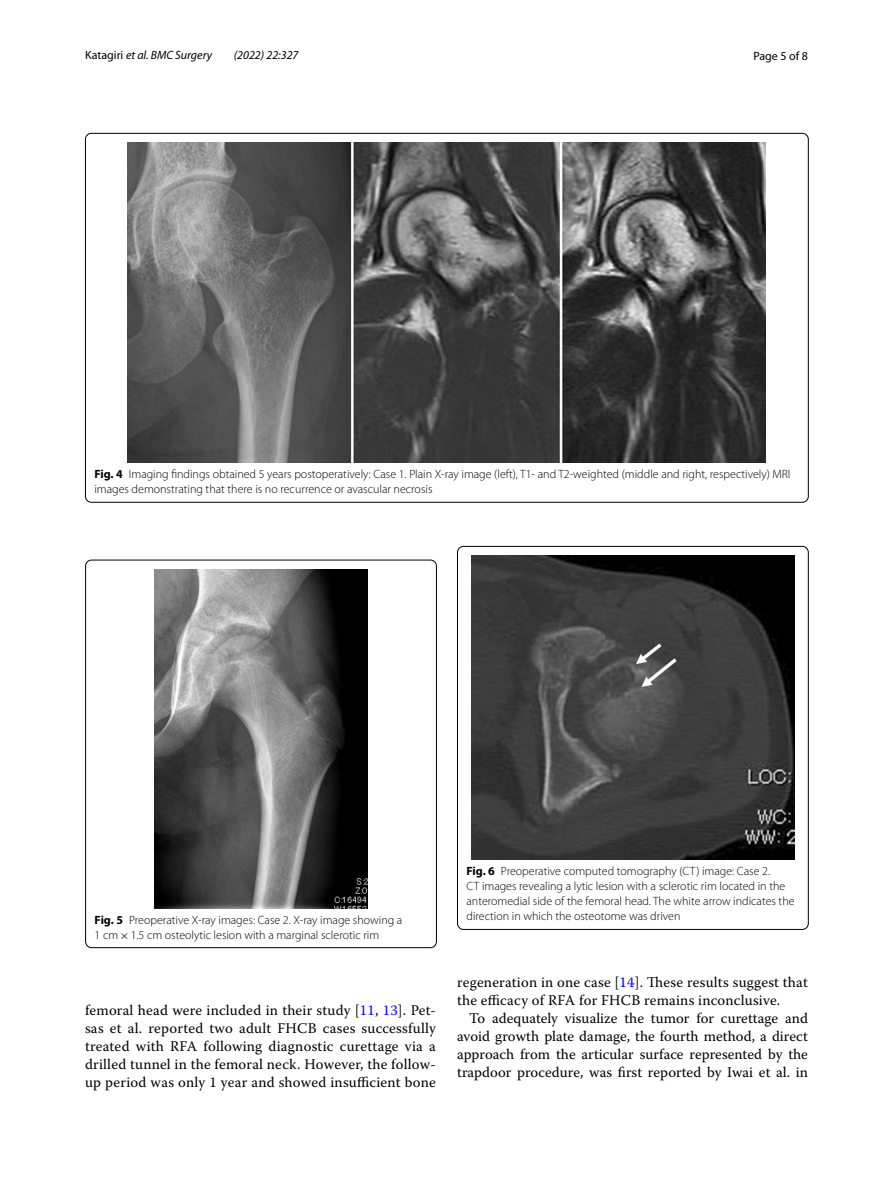
<style>
.page{position:relative;width:893px;height:1187px;background:#fff}
.page>*{position:absolute;margin:0;border:0;box-sizing:border-box;transform-origin:0 0}
.t1{font:14.7px/18px "Warnock Pro";letter-spacing:.015em;color:#000;text-align:justify}
.t2{font:300 12px/15px "Myriad Pro";color:#000}
.t3{font:italic 12px "Myriad Pro";color:#000}
.t4{font:12px "Myriad Pro";color:#000}
.s1{font-style:normal}
.s2{font-weight:700}
.s3{font-family:"MTSY";font-weight:400}
.s4{color:#00f}
</style>
<div class="page">
<img style="left:128px;top:142px;width:638px;height:320px">
<img style="left:155px;top:569px;width:212px;height:339px">
<div style="left:85px;top:560px;width:352px;height:387px;border:1px solid #000;border-radius:6px"></div>
<img style="left:471px;top:555px;width:323px;height:304px">
<div style="left:457px;top:546px;width:351px;height:383px;border:1px solid #000;border-radius:6px"></div>
<p class="t3" style="left:85px;top:48px;width:128px"><span class="s1">Katagiri</span> et al. BMC Surgery</p>
<p class="t3" style="left:234px;top:48px;width:66px">(2022) 22:327</p>
<p class="t4" style="left:753px;top:48px;width:56px">Page 5 of 8</p>
<p class="t2" style="left:94px;top:466px;width:697px"><span class="s2">Fig. 4</span> Imaging findings obtained 5 years postoperatively: Case 1. Plain X-ray image (left), T1- and T2-weighted (middle and right, respectively) MRI images demonstrating that there is no recurrence or avascular necrosis</p>
<p class="t2" style="left:95px;top:912px;width:309px"><span class="s2">Fig. 5</span> Preoperative X-ray images: Case 2. X-ray image showing a<br>1 cm<span class="s3">×</span>1.5 cm osteolytic lesion with a marginal sclerotic rim</p>
<p class="t1" style="left:85px;top:1000px;width:352px">femoral head were included in their study [<span class="s4">11</span>, <span class="s4">13</span>]. Pet&shy;sas et al. reported two adult FHCB cases successfully treated with RFA following diagnostic curettage via a drilled tunnel in the femoral neck. However, the follow&shy;up period was only 1 year and showed insufficient bone</p>
<p class="t2" style="left:466px;top:863px;width:330px"><span class="s2">Fig. 6</span> Preoperative computed tomography (CT) image: Case 2.<br>CT images revealing a lytic lesion with a sclerotic rim located in the anteromedial side of the femoral head. The white arrow indicates the direction in which the osteotome was driven</p>
<p class="t1" style="left:457px;top:973px;width:352px">regeneration in one case [<span class="s4">14</span>]. These results suggest that the efficacy of RFA for FHCB remains inconclusive.</p>
<p class="t1" style="left:457px;top:1009px;width:352px;text-indent:12px">To adequately visualize the tumor for curettage and avoid growth plate damage, the fourth method, a direct approach from the articular surface represented by the trapdoor procedure, was first reported by Iwai et al. in</p>
</div>
